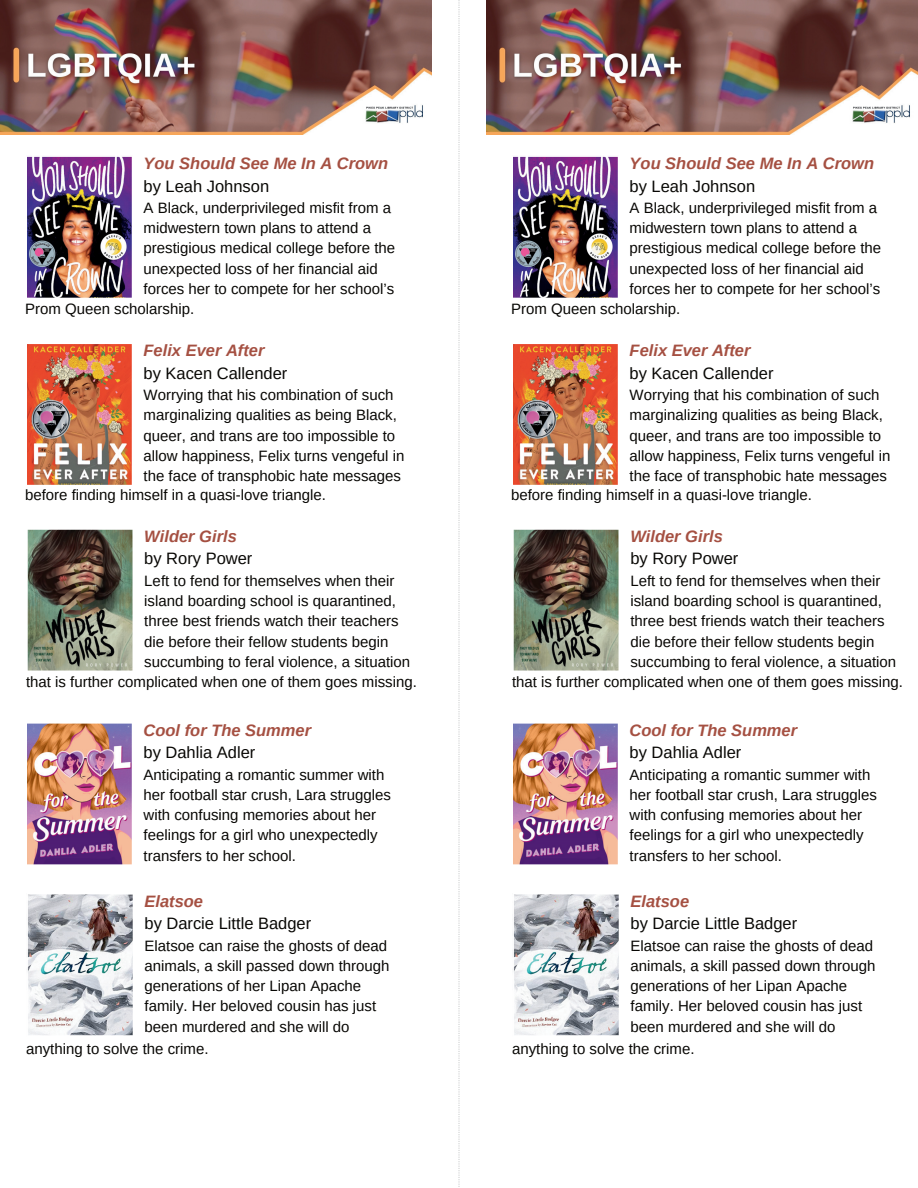
<style>
.page{position:relative;width:918px;height:1188px;background:#fff}
.page>*{position:absolute;margin:0;border:0;box-sizing:border-box;transform-origin:0 0}
.t1{font:16.5px "Arimo";color:#080704}
.t2{font:italic 700 16.5px "Arimo";color:#a55042}
.t3{font:15px/20.2px "Arimo";color:#080704}
</style>
<div class="page">
<img style="left:27px;top:156px;width:105px;height:142px">
<img style="left:27px;top:344px;width:105px;height:141px">
<svg style="left:458px;top:0;width:2px;height:1187px"></svg>
<img style="left:27px;top:529px;width:106px;height:142px">
<img style="left:0;top:0;width:432px;height:135px">
<img style="left:27px;top:723px;width:105px;height:142px">
<img style="left:27px;top:894px;width:106px;height:142px">
<img style="left:513px;top:156px;width:105px;height:142px">
<img style="left:513px;top:344px;width:105px;height:141px">
<img style="left:513px;top:529px;width:106px;height:142px">
<img style="left:486px;top:0;width:432px;height:135px">
<img style="left:513px;top:723px;width:105px;height:142px">
<img style="left:513px;top:894px;width:106px;height:142px">
<p class="t2" style="left:144px;top:152px;width:246px">You Should See Me In A Crown</p>
<p class="t1" style="left:144px;top:175px;width:127px">by Leah Johnson</p>
<p class="t3" style="left:144px;top:198px;width:253px">A Black, underprivileged misfit from a midwestern town plans to attend a prestigious medical college before the unexpected loss of her financial aid forces her to compete for her school’s</p>
<p class="t3" style="left:25px;top:299px;width:171px">Prom Queen scholarship.</p>
<p class="t2" style="left:144px;top:339px;width:122px">Felix Ever After</p>
<p class="t1" style="left:144px;top:363px;width:145px">by Kacen Callender</p>
<p class="t3" style="left:144px;top:385px;width:262px">Worrying that his combination of such marginalizing qualities as being Black, queer, and trans are too impossible to allow happiness, Felix turns vengeful in the face of transphobic hate messages</p>
<p class="t3" style="left:25px;top:485px;width:302px">before finding himself in a quasi-love triangle.</p>
<p class="t2" style="left:144px;top:525px;width:94px">Wilder Girls</p>
<p class="t1" style="left:144px;top:548px;width:110px">by Rory Power</p>
<p class="t3" style="left:144px;top:571px;width:267px">Left to fend for themselves when their island boarding school is quarantined, three best friends watch their teachers die before their fellow students begin succumbing to feral violence, a situation</p>
<p class="t3" style="left:26px;top:671px;width:392px">that is further complicated when one of them goes missing.</p>
<p class="t2" style="left:144px;top:719px;width:169px">Cool for The Summer</p>
<p class="t1" style="left:144px;top:742px;width:113px">by Dahlia Adler</p>
<p class="t3" style="left:144px;top:765px;width:249px">Anticipating a romantic summer with her football star crush, Lara struggles with confusing memories about her feelings for a girl who unexpectedly transfers to her school.</p>
<p class="t2" style="left:145px;top:890px;width:60px">Elatsoe</p>
<p class="t1" style="left:145px;top:913px;width:168px">by Darcie Little Badger</p>
<p class="t3" style="left:145px;top:935px;width:247px">Elatsoe can raise the ghosts of dead animals, a skill passed down through generations of her Lipan Apache family. Her beloved cousin has just been murdered and she will do</p>
<p class="t3" style="left:26px;top:1038px;width:184px">anything to solve the crime.</p>
<p class="t2" style="left:630px;top:152px;width:246px">You Should See Me In A Crown</p>
<p class="t1" style="left:630px;top:175px;width:127px">by Leah Johnson</p>
<p class="t3" style="left:630px;top:198px;width:253px">A Black, underprivileged misfit from a midwestern town plans to attend a prestigious medical college before the unexpected loss of her financial aid forces her to compete for her school’s</p>
<p class="t3" style="left:511px;top:299px;width:171px">Prom Queen scholarship.</p>
<p class="t2" style="left:630px;top:339px;width:122px">Felix Ever After</p>
<p class="t1" style="left:630px;top:363px;width:145px">by Kacen Callender</p>
<p class="t3" style="left:630px;top:385px;width:262px">Worrying that his combination of such marginalizing qualities as being Black, queer, and trans are too impossible to allow happiness, Felix turns vengeful in the face of transphobic hate messages</p>
<p class="t3" style="left:511px;top:485px;width:302px">before finding himself in a quasi-love triangle.</p>
<p class="t2" style="left:630px;top:525px;width:94px">Wilder Girls</p>
<p class="t1" style="left:630px;top:548px;width:110px">by Rory Power</p>
<p class="t3" style="left:630px;top:571px;width:267px">Left to fend for themselves when their island boarding school is quarantined, three best friends watch their teachers die before their fellow students begin succumbing to feral violence, a situation</p>
<p class="t3" style="left:512px;top:671px;width:392px">that is further complicated when one of them goes missing.</p>
<p class="t2" style="left:630px;top:719px;width:169px">Cool for The Summer</p>
<p class="t1" style="left:630px;top:742px;width:113px">by Dahlia Adler</p>
<p class="t3" style="left:630px;top:765px;width:249px">Anticipating a romantic summer with her football star crush, Lara struggles with confusing memories about her feelings for a girl who unexpectedly transfers to her school.</p>
<p class="t2" style="left:631px;top:890px;width:60px">Elatsoe</p>
<p class="t1" style="left:631px;top:913px;width:168px">by Darcie Little Badger</p>
<p class="t3" style="left:631px;top:935px;width:247px">Elatsoe can raise the ghosts of dead animals, a skill passed down through generations of her Lipan Apache family. Her beloved cousin has just been murdered and she will do</p>
<p class="t3" style="left:512px;top:1038px;width:184px">anything to solve the crime.</p>
</div>
